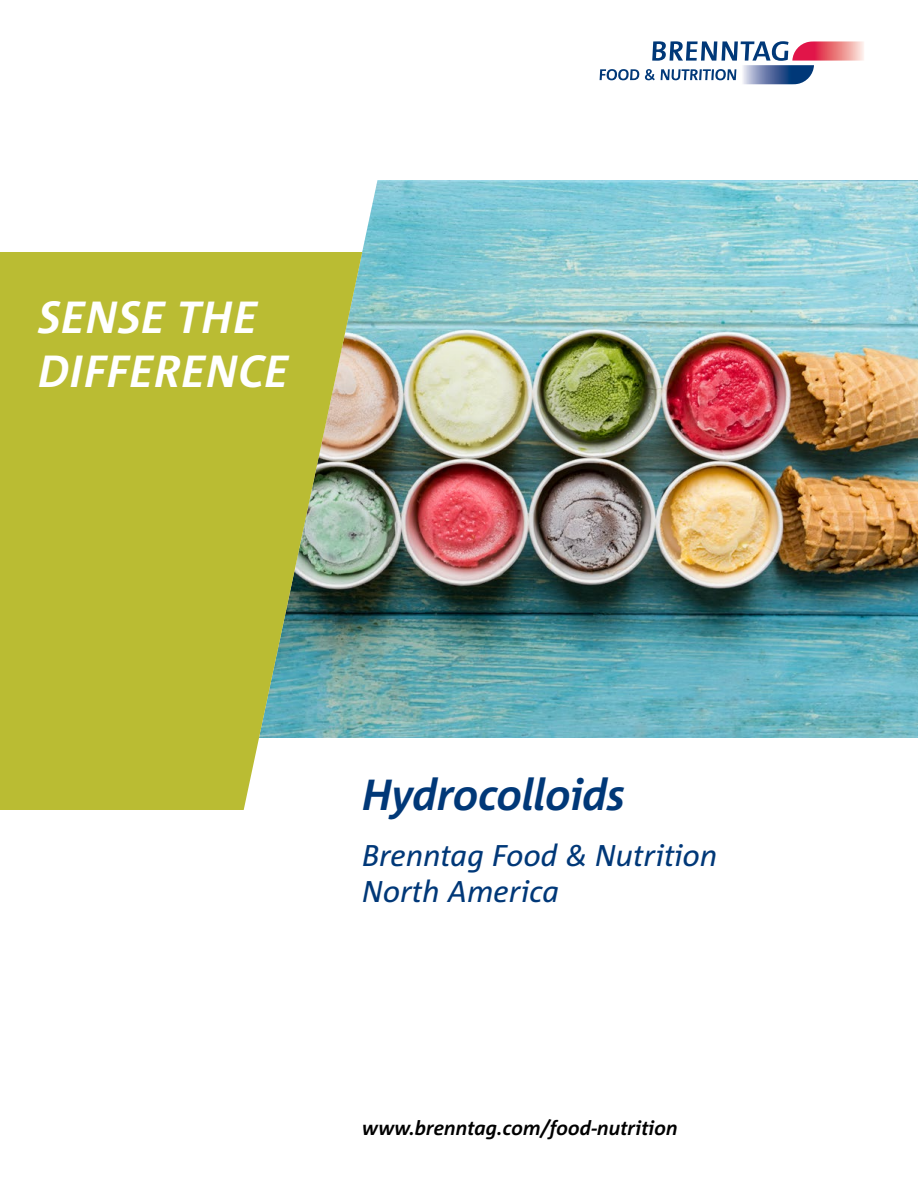
<style>
.page{position:relative;width:918px;height:1188px;background:#fff}
.page>*{position:absolute;margin:0;border:0;box-sizing:border-box;transform-origin:0 0}
.t1{font:italic 700 45px/54px "Corpid E1 s";letter-spacing:-.02em;color:#fff}
.t2{font:italic 700 43.5px "Corpid E1 s";letter-spacing:-.01em;color:#003878}
.t3{font:italic 30px/36px "Corpid E1 s";color:#003878}
.t4{font:italic 700 19.95px "Corpid E1 s";color:#000}
</style>
<div class="page">
<img style="left:362px;top:180px;width:556px;height:558px">
<svg style="left:0;top:252px;width:362px;height:558px;background:#b5bb47"></svg>
<svg style="left:600px;top:41px;width:264px;height:43px"></svg>
<h1 class="t1" style="left:38px;top:289px;width:253px">SENSE THE<br>DIFFERENCE</h1>
<h2 class="t2" style="left:362px;top:768px;width:264px">Hydrocolloids</h2>
<p class="t3" style="left:362px;top:837px;width:357px">Brenntag Food &amp; Nutrition<br>North America</p>
<p class="t4" style="left:362px;top:1115px;width:317px">www.brenntag.com/food-nutrition</p>
</div>
